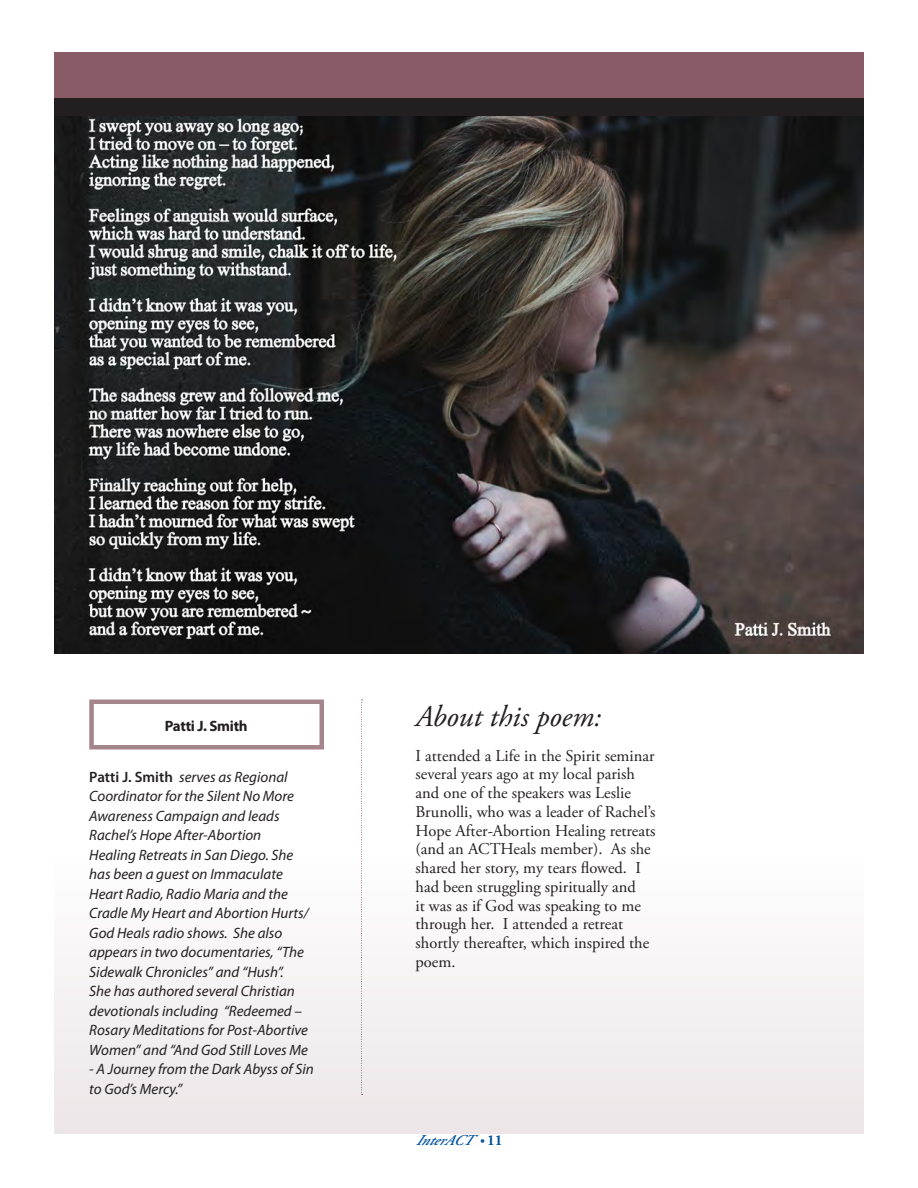
<style>
.page{position:relative;width:918px;height:1188px;background:#fff}
.page>*{position:absolute;margin:0;border:0;box-sizing:border-box;transform-origin:0 0}
.InterACT_ArticleBody{font:italic 30px "Adobe Garamond Pro";color:#231f20}
.InterACT_ArticleBody-2{font:16.5px/18.8px "Adobe Garamond Pro";color:#231f20}
.InterACT_ArticleBody-3{font:italic 15px/19.5px "Myriad Pro";color:#231f20}
.InterACT_Caption{font:700 15px "Myriad Pro";letter-spacing:-.02em;color:#231f20}
.t1{font:italic 600 15px "Adobe Garamond Pro";color:#0153a0}
.s1{font-weight:600;font-style:normal}
.s2{font-size:12px}
.s3{font-weight:700;font-style:normal}
</style>
<div class="page">
<div style="left:54px;top:858px;width:810px;height:276px;background:#f5f2f3"></div>
<div style="left:89px;top:700px;width:235px;height:50px;border:4px solid #a6848c"></div>
<svg style="left:361px;top:700px;width:2px;height:395px"></svg>
<img style="left:54px;top:116px;width:810px;height:538px">
<div style="left:54px;top:53px;width:810px;height:46px;background:#885b66"></div>
<div style="left:54px;top:98px;width:810px;height:18px;background:#231f20"></div>
<p class="InterACT_Caption" style="left:165px;top:716px;width:84px">Patti J. Smith</p>
<p class="InterACT_ArticleBody-3" style="left:89px;top:767px;width:221px"><span class="s1">Patti J. Smith</span> serves as Regional Coordinator for the Silent No More Awareness Campaign and leads Rachel’s Hope After-Abortion Healing Retreats in San Diego. She has been a guest on Immaculate Heart Radio, Radio Maria and the Cradle My Heart and Abortion Hurts/ God Heals radio shows. She also appears in two documentaries, “The Sidewalk Chronicles” and “Hush”.<br>She has authored several Christian devotionals including “Redeemed – Rosary Meditations for Post-Abortive Women” and “And God Still Loves Me</p>
<p class="InterACT_ArticleBody-3" style="left:89px;top:1059px;width:226px">- A Journey from the Dark Abyss of Sin to God’s Mercy.”</p>
<p class="InterACT_ArticleBody" style="left:416px;top:699px;width:187px">About this poem:</p>
<p class="InterACT_ArticleBody-2" style="left:416px;top:747px;width:242px">I attended a Life in the Spirit seminar several years ago at my local parish and one of the speakers was Leslie Brunolli, who was a leader of Rachel’s Hope After-Abortion Healing retreats (and an ACTHeals member). As she shared her story, my tears flowed. I had been struggling spiritually and<br>it was as if God was speaking to me through her. I attended a retreat shortly thereafter, which inspired the poem.</p>
<p class="t1" style="left:416px;top:1131px;width:88px">InterACT <span class="s2">•</span> <span class="s3">1 1</span></p>
</div>
